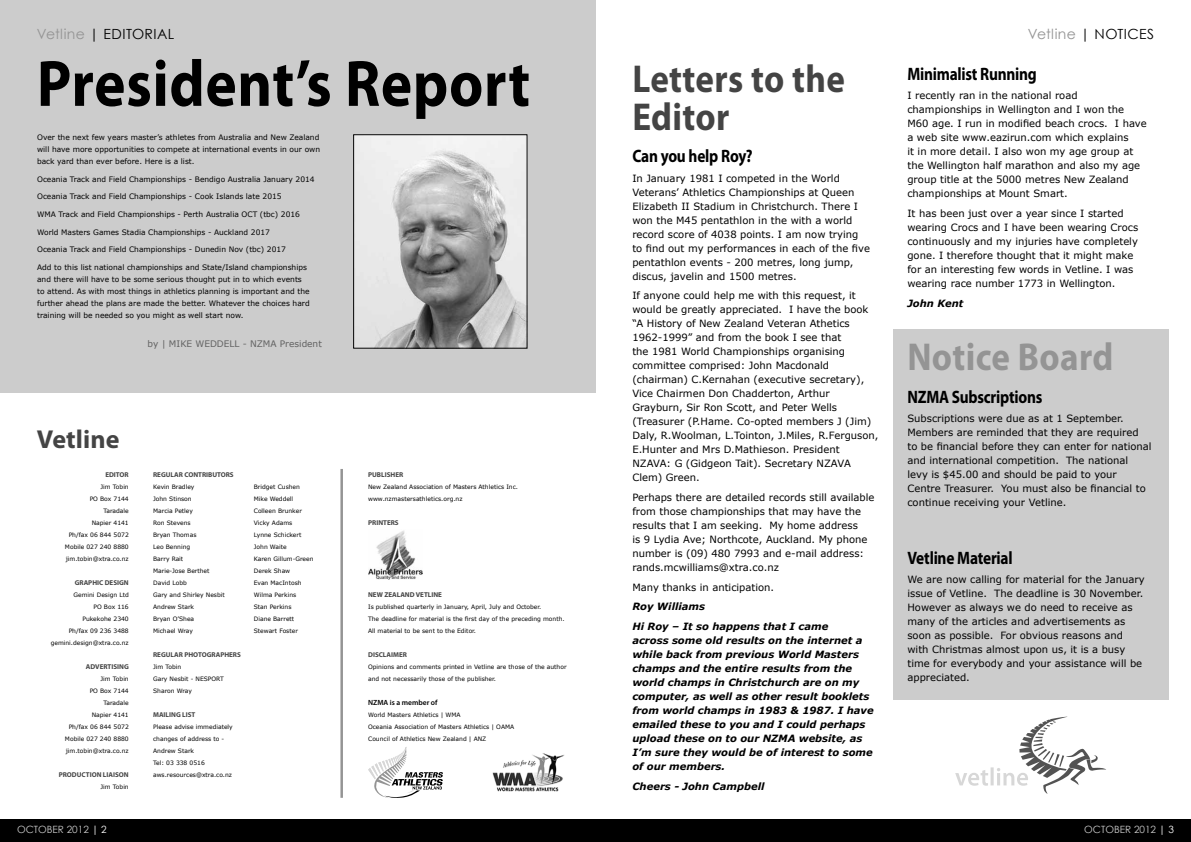
<style>
.page{position:relative;width:1191px;height:842px;background:#fff}
.page>*{position:absolute;margin:0;border:0;box-sizing:border-box;transform-origin:0 0}
.t1{font:700 66px "Myriad Pro";letter-spacing:.01em;color:#000;scale:.9 1}
.t2{font:700 39px/38px "Myriad Pro";letter-spacing:.01em;color:#444;scale:.9 1}
.t3{font:700 39px "Myriad Pro";letter-spacing:.01em;color:#949494;scale:.9 1}
.t4{font:700 26px "Myriad Pro";letter-spacing:.005em;color:#444}
.t5{font:700 18px "Myriad Pro";letter-spacing:-.015em;color:#000;scale:.85 1}
.t6{font:14px "Century Gothic";letter-spacing:.03em;color:#000}
.t7{font:10px/14px "Verdana";color:#000}
.t8{font:italic 700 10px/14px "Verdana";color:#000}
.t9{font:10px "Century Gothic";color:#ccc}
.t10{font:9px "Verdana";color:#626262}
.t11{font:7.5px/12px "Verdana";color:#000;text-align:justify}
.t12{font:600 7.5px "Myriad Pro";color:#000}
.t13{font:700 7px "Myriad Pro";color:#444}
.t14{font:6px/12px "Verdana";color:#000}
.s1{color:#949494}
.s2{color:#fff}
</style>
<div class="page">
<div style="left:0;top:819px;width:1191px;height:23px;background:#000"></div>
<div style="left:893px;top:330px;width:275px;height:370px;background:#ccc"></div>
<svg style="left:368px;top:747px;width:75px;height:51px"></svg>
<img style="left:492px;top:753px;width:73px;height:39px">
<hr style="left:340px;top:469px;width:3px;height:329px;background:#949494">
<img style="left:368px;top:530px;width:54px;height:50px">
<div style="left:0;top:0;width:595px;height:393px;background:#ccc"></div>
<svg style="left:955px;top:717px;width:151px;height:77px"></svg>
<img style="left:355px;top:136px;width:170px;height:211px">
<div style="left:353px;top:134px;width:174px;height:215px;border:1px solid #000"></div>
<h3 class="t6" style="left:37px;top:25px;width:139px"><span class="s1">Vetline</span> | EDITORIAL</h3>
<h1 class="t1" style="left:37px;top:41px;width:549px">President’s Report</h1>
<h2 class="t2" style="left:632px;top:58px;width:238px">Letters to the<br>Editor</h2>
<h3 class="t5" style="left:632px;top:144px;width:143px">Can you help Roy?</h3>
<p class="t7" style="left:632px;top:171px;width:239px">In January 1981 I competed in the World Veterans’ Athletics Championships at Queen Elizabeth II Stadium in Christchurch. There I won the M45 pentathlon in the with a world record score of 4038 points. I am now trying to find out my performances in each of the five pentathlon events - 200 metres, long jump, discus, javelin and 1500 metres.</p>
<p class="t7" style="left:632px;top:288px;width:248px">If anyone could help me with this request, it would be greatly appreciated. I have the book “A History of New Zealand Veteran Athetics 1962-1999” and from the book I see that<br>the 1981 World Championships organising committee comprised: John Macdonald (chairman) C.Kernahan (executive secretary), Vice Chairmen Don Chadderton, Arthur Grayburn, Sir Ron Scott, and Peter Wells (Treasurer (P.Hame. Co-opted members J (Jim)<br>Daly, R.Woolman, L.Tointon, J.Miles, R.Ferguson, E.Hunter and Mrs D.Mathieson. President NZAVA: G (Gidgeon Tait). Secretary NZAVA Clem) Green.</p>
<p class="t7" style="left:632px;top:490px;width:244px">Perhaps there are detailed records still available from those championships that may have the results that I am seeking. My home address<br>is 9 Lydia Ave; Northcote, Auckland. My phone number is (09) 480 7993 and e-mail address: rands.mcwilliams@xtra.co.nz</p>
<p class="t7" style="left:632px;top:580px;width:143px">Many thanks in anticipation.</p>
<p class="t8" style="left:632px;top:597px;width:197px;line-height:19.7px">Roy Williams<br>Hi Roy – It so happens that I came</p>
<p class="t8" style="left:632px;top:633px;width:243px">across some old results on the internet a while back from previous World Masters champs and the entire results from the world champs in Christchurch are on my computer, as well as other result booklets from world champs in 1983 &amp; 1987. I have emailed these to you and I could perhaps upload these on to our NZMA website, as I’m sure they would be of interest to some of our members.</p>
<p class="t8" style="left:632px;top:779px;width:134px">Cheers - John Campbell</p>
<p class="t11" style="left:37px;top:131px;width:284px">Over the next few years master’s athletes from Australia and New Zealand will have more opportunities to compete at international events in our own back yard than ever before. Here is a list.</p>
<p class="t11" style="left:37px;top:173px;width:279px">Oceania Track and Field Championships - Bendigo Australia January 2014</p>
<p class="t11" style="left:37px;top:190px;width:246px">Oceania Track and Field Championships - Cook Islands late 2015</p>
<p class="t11" style="left:37px;top:208px;width:264px">WMA Track and Field Championships - Perth Australia OCT (tbc) 2016</p>
<p class="t11" style="left:37px;top:226px;width:234px">World Masters Games Stadia Championships - Auckland 2017</p>
<p class="t11" style="left:37px;top:243px;width:250px">Oceania Track and Field Championships - Dunedin Nov (tbc) 2017</p>
<p class="t11" style="left:37px;top:261px;width:274px;text-align:left">Add to this list national championships and State/Island championships and there will have to be some serious thought put in to which events to attend. As with most things in athletics planning is important and the further ahead the plans are made the better. Whatever the choices hard training will be needed so you might as well start now.</p>
<p class="t10" style="left:148px;top:338px;width:176px">by | MIKE WEDDELL - NZMA President</p>
<h3 class="t4" style="left:37px;top:422px;width:84px">Vetline</h3>
<p class="t13" style="left:105px;top:470px;width:25px">EDITOR</p>
<p class="t14" style="left:65px;top:481px;width:65px;text-align:right">Jim Tobin<br>PO Box 7144<br>Taradale<br>Napier 4141<br>Ph/fax 06 844 5072<br>Mobile 027 240 8880 jim.tobin@xtra.co.nz</p>
<p class="t13" style="left:75px;top:578px;width:56px">GRAPHIC DESIGN</p>
<p class="t14" style="left:51px;top:589px;width:80px;text-align:right">Gemini Design Ltd<br>PO Box 116<br>Pukekohe 2340<br>Ph/fax 09 236 3488 gemini.design@xtra.co.nz</p>
<p class="t13" style="left:86px;top:662px;width:44px">ADVERTISING</p>
<p class="t14" style="left:65px;top:673px;width:65px;text-align:right">Jim Tobin<br>PO Box 7144<br>Taradale<br>Napier 4141<br>Ph/fax 06 844 5072<br>Mobile 027 240 8880 jim.tobin@xtra.co.nz</p>
<p class="t13" style="left:59px;top:770px;width:72px">PRODUCTION LIAISON</p>
<p class="t14" style="left:101px;top:781px;width:30px">Jim Tobin</p>
<p class="t13" style="left:153px;top:470px;width:82px">REGULAR CONTRIBUTORS</p>
<p class="t14" style="left:153px;top:481px;width:73px">Kevin Bradley<br>John Stinson<br>Marcia Petley<br>Ron Stevens<br>Bryan Thomas<br>Leo Benning<br>Barry Rait<br>Marie-Jose Berthet<br>David Lobb<br>Gary and Shirley Nesbit<br>Andrew Stark<br>Bryan O’Shea<br>Michael Wray</p>
<p class="t13" style="left:153px;top:650px;width:89px">REGULAR PHOTOGRAPHERS</p>
<p class="t14" style="left:153px;top:661px;width:72px">Jim Tobin<br>Gary Nesbit - NESPORT<br>Sharon Wray</p>
<p class="t13" style="left:153px;top:710px;width:44px">MAILING LIST</p>
<p class="t14" style="left:153px;top:721px;width:81px">Please advise immediately changes of address to -<br>Andrew Stark<br>Tel: 03 338 0516 aws.resources@xtra.co.nz</p>
<p class="t13" style="left:368px;top:470px;width:37px">PUBLISHER</p>
<p class="t14" style="left:368px;top:481px;width:151px">New Zealand Association of Masters Athletics Inc. www.nzmastersathletics.org.nz</p>
<p class="t13" style="left:368px;top:518px;width:32px">PRINTERS</p>
<p class="t14" style="left:254px;top:481px;width:61px">Bridget Cushen<br>Mike Weddell<br>Colleen Brunker<br>Vicky Adams<br>Lynne Schickert<br>John Waite<br>Karen Gillum-Green<br>Derek Shaw<br>Evan MacIntosh<br>Wilma Perkins<br>Stan Perkins<br>Diane Barrett<br>Stewart Foster</p>
<p class="t13" style="left:368px;top:590px;width:75px">NEW ZEALAND VETLINE</p>
<p class="t14" style="left:368px;top:601px;width:198px">Is published quarterly in January, April, July and October.<br>The deadline for material is the first day of the preceding month.<br>All material to be sent to the Editor.</p>
<p class="t13" style="left:368px;top:650px;width:40px">DISCLAIMER</p>
<p class="t14" style="left:368px;top:661px;width:200px">Opinions and comments printed in Vetline are those of the author and not necessarily those of the publisher.</p>
<p class="t12" style="left:368px;top:698px;width:71px">NZMA is a member of</p>
<p class="t14" style="left:368px;top:709px;width:148px">World Masters Athletics | WMA<br>Oceania Association of Masters Athletics | OAMA<br>Council of Athletics New Zealand | ANZ</p>
<h3 class="t6" style="left:1027px;top:25px;width:128px"><span class="s1">Vetline</span> | NOTICES</h3>
<h3 class="t5" style="left:907px;top:62px;width:154px">Minimalist Running</h3>
<p class="t7" style="left:907px;top:88px;width:241px">I recently ran in the national road championships in Wellington and I won the M60 age. I run in modified beach crocs. I have a web site www.eazirun.com which explains<br>it in more detail. I also won my age group at the Wellington half marathon and also my age group title at the 5000 metres New Zealand championships at Mount Smart.</p>
<p class="t7" style="left:907px;top:206px;width:232px">It has been just over a year since I started wearing Crocs and I have been wearing Crocs continuously and my injuries have completely gone. I therefore thought that it might make for an interesting few words in Vetline. I was wearing race number 1773 in Wellington.</p>
<p class="t8" style="left:907px;top:296px;width:58px">John Kent</p>
<h2 class="t3" style="left:907px;top:332px;width:230px">Notice Board</h2>
<h3 class="t5" style="left:907px;top:385px;width:160px">NZMA Subscriptions</h3>
<p class="t7" style="left:907px;top:411px;width:246px">Subscriptions were due as at 1 September.<br>Members are reminded that they are required<br>to be financial before they can enter for national and international competition. The national<br>levy is $45.00 and should be paid to your Centre Treasurer. You must also be financial to continue receiving your Vetline.</p>
<h3 class="t5" style="left:907px;top:546px;width:125px">Vetline Material</h3>
<p class="t7" style="left:907px;top:572px;width:239px">We are now calling for material for the January issue of Vetline. The deadline is 30 November.<br>However as always we do need to receive as many of the articles and advertisements as soon as possible. For obvious reasons and with Christmas almost upon us, it is a busy time for everybody and your assistance will be appreciated.</p>
<p class="t9" style="left:17px;top:824px;width:91px">OCTOBER 2012 <span class="s2">| 2</span></p>
<p class="t9" style="left:1084px;top:824px;width:91px">OCTOBER 2012 <span class="s2">| 3</span></p>
</div>
